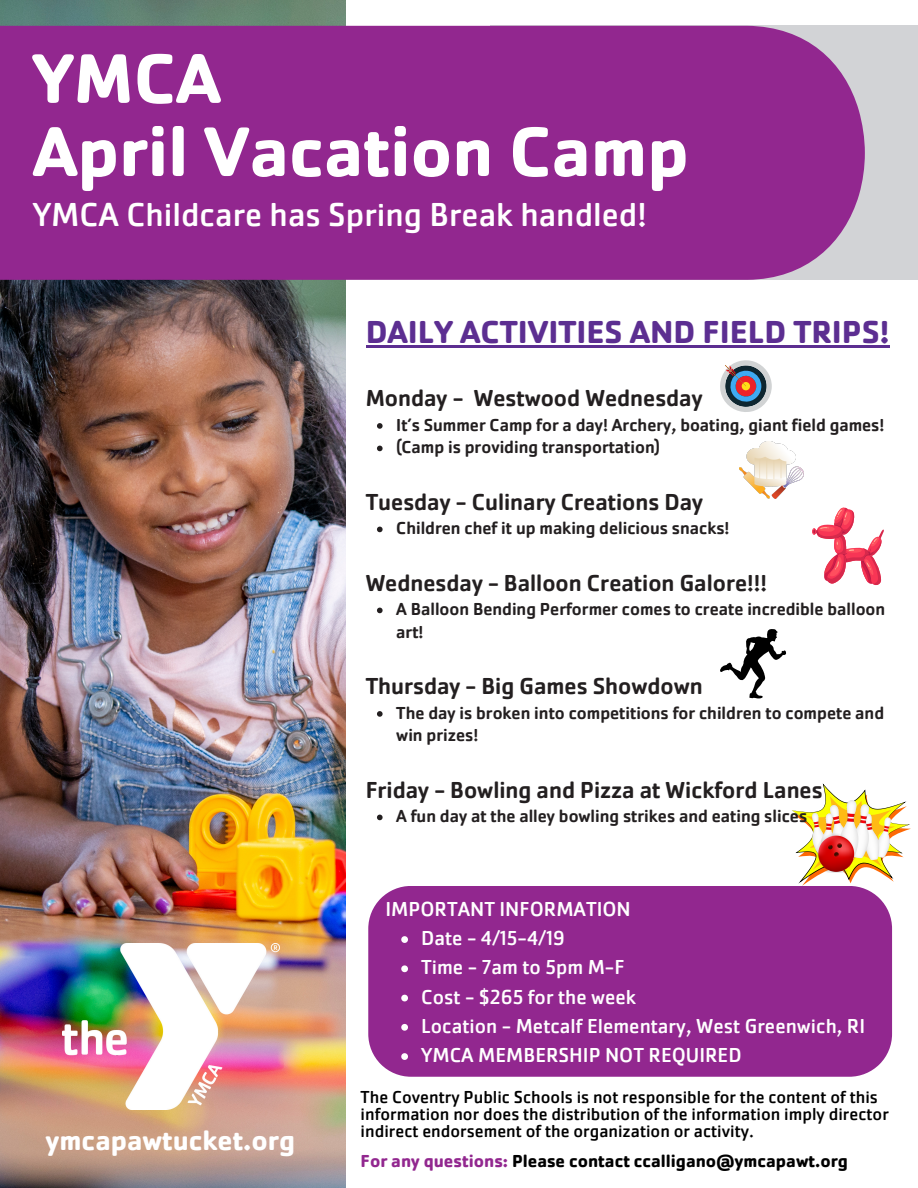
<style>
.page{position:relative;width:918px;height:1188px;background:#fff}
.page>*{position:absolute;margin:0;border:0;box-sizing:border-box;transform-origin:0 0}
.t1{font:700 72.75px/73.2px "Cachet Pro";color:#fff}
.t2{font:34.5px "Cachet Pro";color:#fff}
.t3{font:700 33px "Cachet Pro";color:#5c2e91}
.t4{font:700 28.5px "Cachet Pro";color:#fff}
.t5{font:500 24px "Cachet Pro";color:#231f20}
.t6{font:21px/29.2px "Cachet Pro";color:#fff}
.t7{font:500 18px/22.5px "Cachet Pro";color:#231f20}
.t8{font:18px/16.8px "Cachet Pro";color:#000}
.t9{font:700 18px "Cachet Pro";color:#000}
.s1{color:#92278f}
</style>
<div class="page">
<img style="left:0;top:0;width:345px;height:1188px">
<div style="left:490px;top:26px;width:428px;height:254px;background:#d2d3d6"></div>
<div style="left:0;top:26px;width:865px;height:254px;background:#92278f"></div>
<svg style="left:792px;top:783px;width:119px;height:103px"></svg>
<div style="left:368px;top:886px;width:524px;height:191px;background:#92278f"></div>
<img style="left:62px;top:944px;width:217px;height:165px">
<svg style="left:720px;top:360px;width:52px;height:52px"></svg>
<img style="left:739px;top:442px;width:64px;height:56px">
<hr style="left:366px;top:345px;width:523px;height:3px;background:#5c2e91">
<svg style="left:377px;top:423px;width:6px;height:6px"></svg>
<svg style="left:377px;top:446px;width:6px;height:5px"></svg>
<svg style="left:377px;top:527px;width:6px;height:5px"></svg>
<svg style="left:377px;top:608px;width:6px;height:5px"></svg>
<svg style="left:377px;top:711px;width:6px;height:6px"></svg>
<svg style="left:377px;top:815px;width:6px;height:5px"></svg>
<svg style="left:812px;top:508px;width:72px;height:77px"></svg>
<svg style="left:720px;top:629px;width:66px;height:70px"></svg>
<img style="left:812px;top:800px;width:79px;height:72px">
<svg style="left:401px;top:936px;width:7px;height:7px"></svg>
<svg style="left:401px;top:965px;width:7px;height:7px"></svg>
<svg style="left:401px;top:995px;width:7px;height:6px"></svg>
<svg style="left:401px;top:1024px;width:7px;height:7px"></svg>
<svg style="left:401px;top:1053px;width:7px;height:7px"></svg>
<p class="t1" style="left:33px;top:42px;width:658px">YMCA<br>April Vacation Camp</p>
<p class="t2" style="left:33px;top:193px;width:616px">YMCA Childcare has Spring Break handled!</p>
<h1 class="t3" style="left:366px;top:311px;width:525px">DAILY ACTIVITIES AND FIELD TRIPS!</h1>
<h3 class="t5" style="left:366px;top:383px;width:338px">Monday - Westwood Wednesday</h3>
<h2 class="t7" style="left:396px;top:414px;width:490px">It’s Summer Camp for a day! Archery, boating, giant field games!</h2>
<h5 class="t7" style="left:396px;top:436px;width:265px">(Camp is providing transportation)</h5>
<p class="t5" style="left:366px;top:486px;width:339px">Tuesday - Culinary Creations Day</p>
<p class="t7" style="left:396px;top:517px;width:335px">Children chef it up making delicious snacks!</p>
<h5 class="t5" style="left:366px;top:567px;width:403px">Wednesday - Balloon Creation Galore!!!</h5>
<p class="t7" style="left:396px;top:598px;width:490px">A Balloon Bending Performer comes to create incredible balloon art!</p>
<h5 class="t5" style="left:366px;top:671px;width:339px">Thursday - Big Games Showdown</h5>
<p class="t7" style="left:396px;top:702px;width:489px">The day is broken into competitions for children to compete and win prizes!</p>
<h5 class="t5" style="left:366px;top:774px;width:458px">Friday - Bowling and Pizza at Wickford Lanes</h5>
<p class="t7" style="left:396px;top:805px;width:412px">A fun day at the alley bowling strikes and eating slices</p>
<p class="t4" style="left:46px;top:1123px;width:251px">ymcapawtucket.org</p>
<p class="t6" style="left:421px;top:894px;width:446px;text-indent:-36px">IMPORTANT INFORMATION<br>Date - 4/15-4/19<br>Time - 7am to 5pm M-F<br>Cost - $265 for the week<br>Location - Metcalf Elementary, West Greenwich, RI<br>YMCA MEMBERSHIP NOT REQUIRED</p>
<p class="t8" style="left:361px;top:1089px;width:530px">The Coventry Public Schools is not responsible for the content of this information nor does the distribution of the information imply director</p>
<p class="t8" style="left:361px;top:1123px;width:395px">indirect endorsement of the organization or activity.</p>
<p class="t9" style="left:361px;top:1150px;width:489px"><span class="s1">For any questions:</span> Please contact ccalligano@ymcapawt.org</p>
</div>
